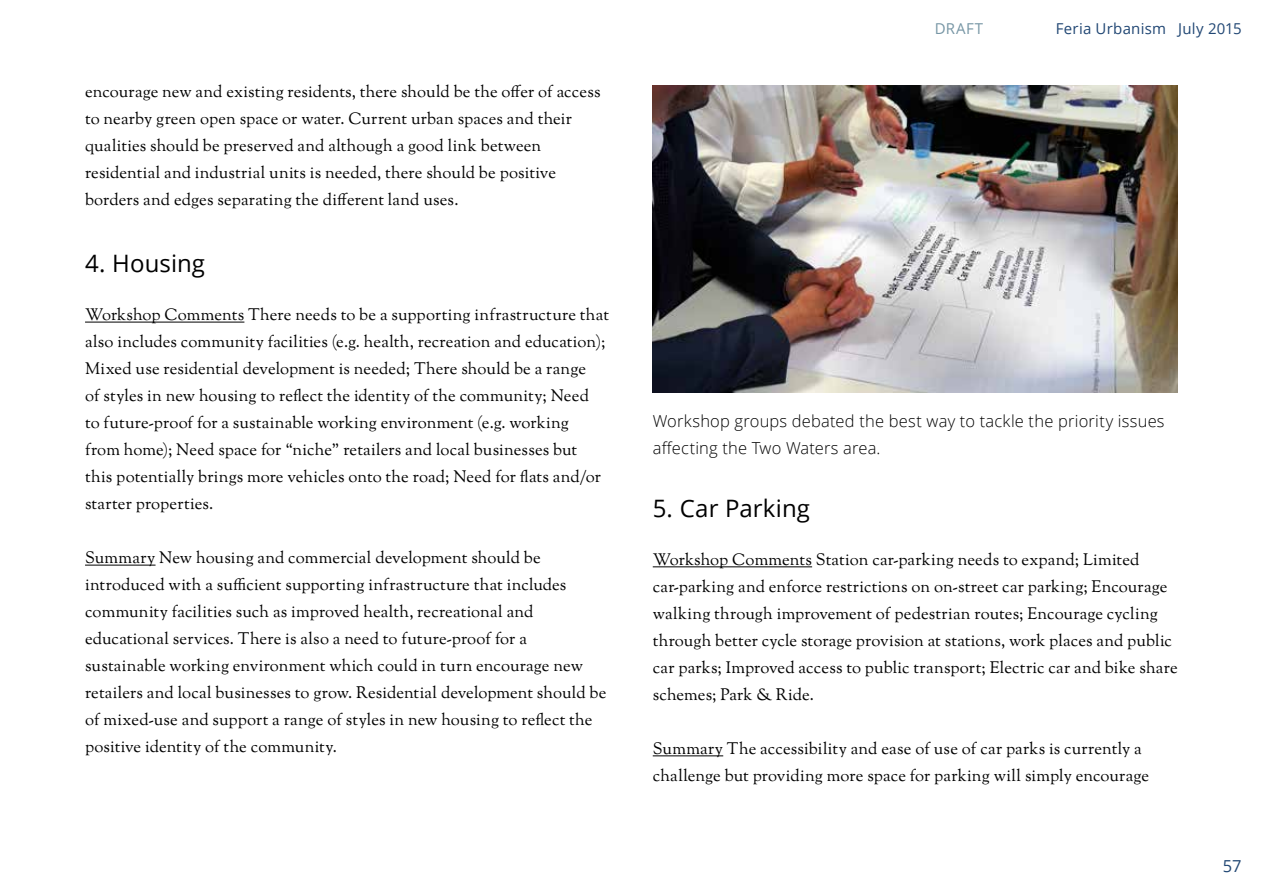
<style>
.page{position:relative;width:1263px;height:893px;background:#fff}
.page>*{position:absolute;margin:0;border:0;box-sizing:border-box;transform-origin:0 0}
.t1{font:24px "Open Sans";letter-spacing:.005em;color:#000}
.t2{font:16.5px/27px "Goudy St M";letter-spacing:.005em;color:#000}
.t3{font:300 16.5px/27px "Open Sans";letter-spacing:.01em;color:#000}
.t4{font:16.5px "Open Sans";color:#214774}
.t5{font:15px "Open Sans";letter-spacing:.015em;color:#214774}
.t6{font:15px "Open Sans";letter-spacing:.05em;color:#7796a5}
</style>
<div class="page">
<hr style="left:85px;top:322px;width:159px;height:1px;background:#000">
<hr style="left:85px;top:565px;width:71px;height:1px;background:#000">
<hr style="left:653px;top:566px;width:159px;height:1px;background:#000">
<hr style="left:653px;top:755px;width:70px;height:1px;background:#000">
<img style="left:653px;top:85px;width:525px;height:308px">
<p class="t2" style="left:85px;top:79px;width:517px">encourage new and existing residents, there should be the offer of access to nearby green open space or water. Current urban spaces and their qualities should be preserved and although a good link between residential and industrial units is needed, there should be positive borders and edges separating the different land uses.</p>
<h1 class="t1" style="left:85px;top:247px;width:122px">4. Housing</h1>
<p class="t2" style="left:85px;top:303px;width:525px">Workshop Comments There needs to be a supporting infrastructure that also includes community facilities (e.g. health, recreation and education); Mixed use residential development is needed; There should be a range<br>of styles in new housing to reflect the identity of the community; Need<br>to future-proof for a sustainable working environment (e.g. working<br>from home); Need space for “niche” retailers and local businesses but<br>this potentially brings more vehicles onto the road; Need for flats and/or starter properties.</p>
<p class="t2" style="left:85px;top:546px;width:523px">Summary New housing and commercial development should be introduced with a sufficient supporting infrastructure that includes community facilities such as improved health, recreational and educational services. There is also a need to future-proof for a sustainable working environment which could in turn encourage new retailers and local businesses to grow. Residential development should be of mixed-use and support a range of styles in new housing to reflect the positive identity of the community.</p>
<p class="t6" style="left:935px;top:18px;width:50px">DRAFT</p>
<p class="t5" style="left:1056px;top:18px;width:187px">Feria Urbanism July 2015</p>
<p class="t3" style="left:653px;top:407px;width:513px">Workshop groups debated the best way to tackle the priority issues affecting the Two Waters area.</p>
<h1 class="t1" style="left:653px;top:492px;width:159px">5. Car Parking</h1>
<p class="t2" style="left:653px;top:547px;width:526px">Workshop Comments Station car-parking needs to expand; Limited car-parking and enforce restrictions on on-street car parking; Encourage walking through improvement of pedestrian routes; Encourage cycling through better cycle storage provision at stations, work places and public car parks; Improved access to public transport; Electric car and bike share schemes; Park &amp; Ride.</p>
<p class="t2" style="left:653px;top:736px;width:498px">Summary The accessibility and ease of use of car parks is currently a challenge but providing more space for parking will simply encourage</p>
<p class="t4" style="left:1223px;top:854px;width:20px">57</p>
</div>
